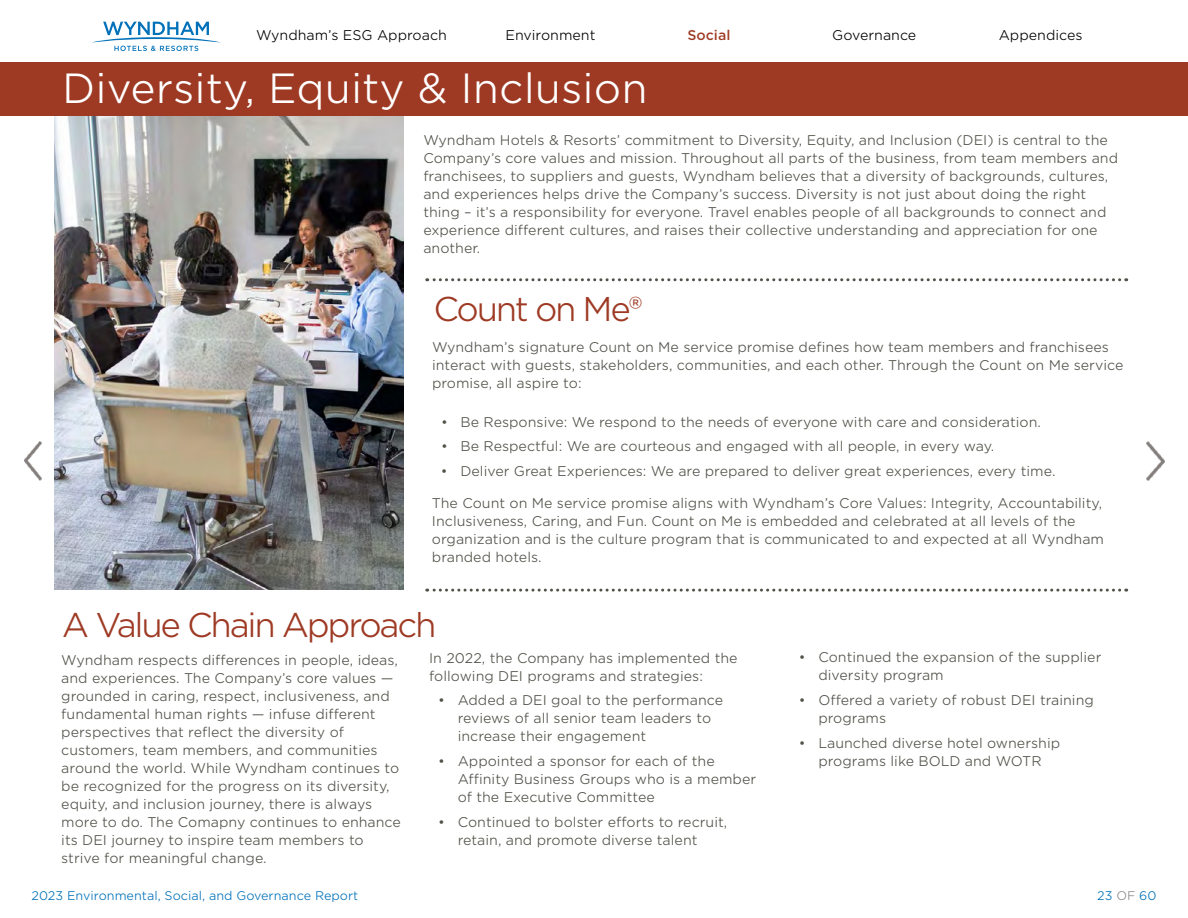
<style>
.page{position:relative;width:1188px;height:918px;background:#fff}
.page>*{position:absolute;margin:0;border:0;box-sizing:border-box;transform-origin:0 0}
.t1{font:300 40.5px "Gotham S Sm";color:#fff}
.t2{font:300 33px "Gotham S Sm";letter-spacing:-.07em;color:#9e3a24}
.t3{font:300 13.5px/18px "Gotham S Sm";color:#51534a}
.t4{font:300 13.5px "Gotham S Sm";color:#000}
.t5{font:500 13.5px "Gotham S Sm";color:#9e3a24}
.t6{font:300 12px "Gotham S Sm";color:#0071b9}
.s1{color:#888c86}
</style>
<div class="page">
<svg style="left:93px;top:22px;width:128px;height:29px"></svg>
<img style="left:54px;top:116px;width:349px;height:474px">
<div style="left:0;top:62px;width:1188px;height:54px;background:#9e3a24"></div>
<img style="left:1147px;top:442px;width:17px;height:38px">
<img style="left:24px;top:442px;width:18px;height:38px">
<svg style="left:427px;top:278px;width:693px;height:3px"></svg>
<svg style="left:427px;top:589px;width:693px;height:3px"></svg>
<p class="t4" style="left:256px;top:26px;width:192px">Wyndham’s ESG Approach</p>
<p class="t4" style="left:506px;top:27px;width:91px">Environment</p>
<p class="t5" style="left:687px;top:26px;width:45px">Social</p>
<p class="t4" style="left:832px;top:27px;width:86px">Governance</p>
<p class="t4" style="left:999px;top:27px;width:85px">Appendices</p>
<h1 class="t1" style="left:62px;top:61px;width:587px">Diversity, Equity &amp; Inclusion</h1>
<p class="t3" style="left:423px;top:131px;width:696px">Wyndham Hotels &amp; Resorts’ commitment to Diversity, Equity, and Inclusion (DEI) is central to the Company’s core values and mission. Throughout all parts of the business, from team members and franchisees, to suppliers and guests, Wyndham believes that a diversity of backgrounds, cultures, and experiences helps drive the Company’s success. Diversity is not just about doing the right thing – it’s a responsibility for everyone. Travel enables people of all backgrounds to connect and experience different cultures, and raises their collective understanding and appreciation for one another.</p>
<h2 class="t2" style="left:434px;top:287px;width:211px">Count on Me®</h2>
<p class="t3" style="left:432px;top:338px;width:693px">Wyndham’s signature Count on Me service promise defines how team members and franchisees interact with guests, stakeholders, communities, and each other. Through the Count on Me service promise, all aspire to:</p>
<p class="t3" style="left:441px;top:412px;width:599px">• Be Responsive: We respond to the needs of everyone with care and consideration.</p>
<p class="t3" style="left:441px;top:437px;width:553px">• Be Respectful: We are courteous and engaged with all people, in every way.</p>
<p class="t3" style="left:441px;top:462px;width:614px">• Deliver Great Experiences: We are prepared to deliver great experiences, every time.</p>
<p class="t3" style="left:432px;top:493px;width:674px">The Count on Me service promise aligns with Wyndham’s Core Values: Integrity, Accountability, Inclusiveness, Caring, and Fun. Count on Me is embedded and celebrated at all levels of the organization and is the culture program that is communicated to and expected at all Wyndham branded hotels.</p>
<h2 class="t2" style="left:62px;top:603px;width:376px">A Value Chain Approach</h2>
<p class="t3" style="left:61px;top:650px;width:341px">Wyndham respects differences in people, ideas, and experiences. The Company’s core values — grounded in caring, respect, inclusiveness, and fundamental human rights — infuse different perspectives that reflect the diversity of customers, team members, and communities around the world. While Wyndham continues to be recognized for the progress on its diversity, equity, and inclusion journey, there is always more to do. The Comapny continues to enhance its DEI journey to inspire team members to strive for meaningful change.</p>
<p class="t3" style="left:429px;top:648px;width:310px">In 2022, the Company has implemented the following DEI programs and strategies:</p>
<p class="t3" style="left:458px;top:691px;width:267px;text-indent:-19px">• Added a DEI goal to the performance reviews of all senior team leaders to increase their engagement</p>
<p class="t3" style="left:458px;top:752px;width:300px;text-indent:-19px">• Appointed a sponsor for each of the<br>Affinity Business Groups who is a member of the Executive Committee</p>
<p class="t3" style="left:458px;top:812px;width:271px;text-indent:-19px">• Continued to bolster efforts to recruit, retain, and promote diverse talent</p>
<p class="t3" style="left:818px;top:648px;width:285px;text-indent:-19px">• Continued the expansion of the supplier diversity program</p>
<p class="t3" style="left:818px;top:691px;width:277px;text-indent:-19px">• Offered a variety of robust DEI training programs</p>
<p class="t3" style="left:799px;top:734px;width:263px;text-align:center">• Launched diverse hotel ownership programs like BOLD and WOTR</p>
<p class="t6" style="left:32px;top:888px;width:328px">2023 Environmental, Social, and Governance Report</p>
<p class="t6" style="left:1097px;top:888px;width:61px">23 <span class="s1">OF</span> 60</p>
</div>
